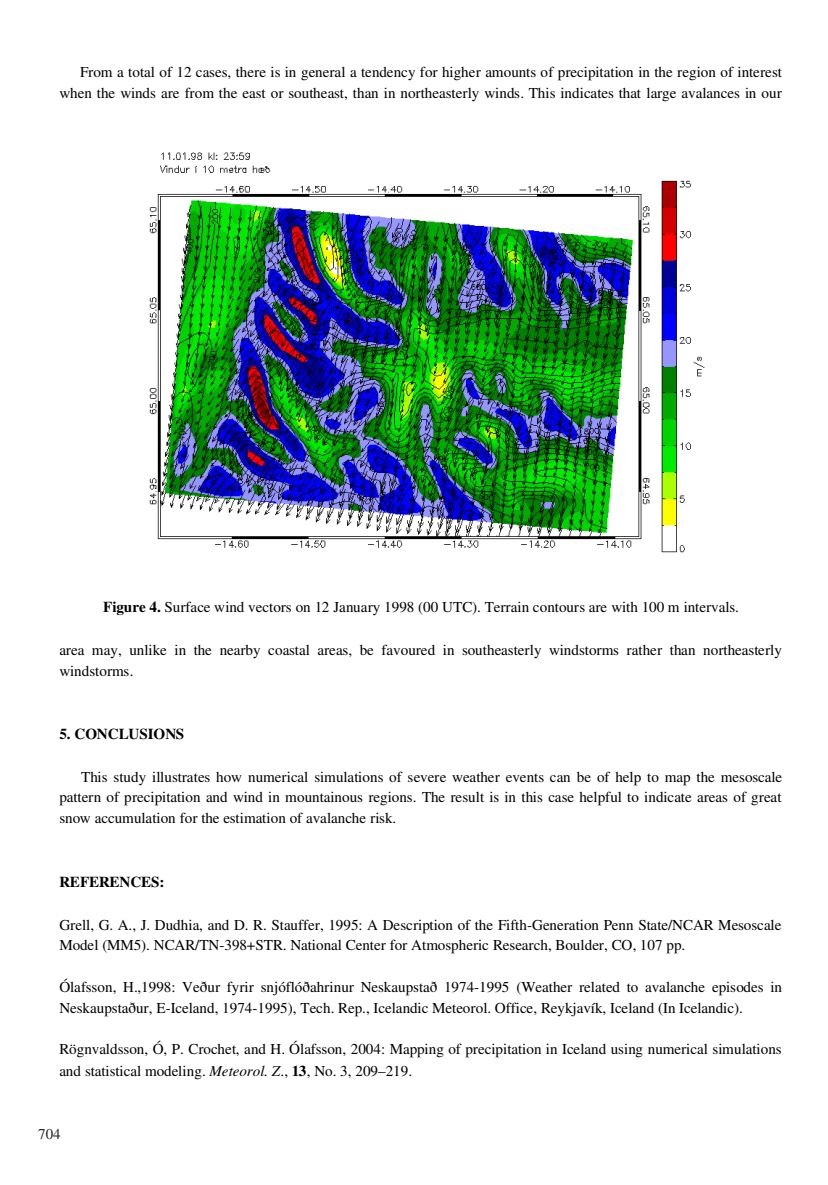
<style>
.page{position:relative;width:828px;height:1185px;background:#fff}
.page>*{position:absolute;margin:0;border:0;box-sizing:border-box;transform-origin:0 0}
.t1{font:15.15px/20.9px "Nimbus Roman No 9 L";color:#000}
.t2{font:500 15.15px "Nimbus Rom No 9 L";letter-spacing:-.01em;color:#000}
.t3{font:15px "Times Roman";color:#231f20}
.s1{font-family:"Nimbus Rom No 9 L";font-weight:500}
.s2{font-family:"Nimbus Rom No 9 L";font-style:italic}
</style>
<div class="page">
<img style="left:149px;top:152px;width:556px;height:401px">
<p class="t1" style="left:59px;top:63px;width:724px;text-align:right">From a total of 12 cases, there is in general a tendency for higher amounts of precipitation in the region of interest when the winds are from the east or southeast, than in northeasterly winds. This indicates that large avalances in our</p>
<p class="t1" style="left:103px;top:598px;width:637px"><span class="s1">Figure 4.</span> Surface wind vectors on 12 January 1998 (00 UTC). Terrain contours are with 100 m intervals.</p>
<p class="t1" style="left:59px;top:641px;width:724px">area may, unlike in the nearby coastal areas, be favoured in southeasterly windstorms rather than northeasterly windstorms.</p>
<p class="t2" style="left:59px;top:725px;width:126px">5. CONCLUSIONS</p>
<p class="t1" style="left:59px;top:767px;width:724px;text-align:justify;text-indent:22px">This study illustrates how numerical simulations of severe weather events can be of help to map the mesoscale pattern of precipitation and wind in mountainous regions. The result is in this case helpful to indicate areas of great snow accumulation for the estimation of avalanche risk.</p>
<p class="t2" style="left:59px;top:873px;width:107px">REFERENCES:</p>
<p class="t1" style="left:59px;top:916px;width:724px">Grell, G. A., J. Dudhia, and D. R. Stauffer, 1995: A Description of the Fifth-Generation Penn State/NCAR Mesoscale<br>Model (MM5). NCAR/TN-398+STR. National Center for Atmospheric Research, Boulder, CO, 107 pp.</p>
<p class="t1" style="left:59px;top:978px;width:724px">Ólafsson, H.,1998: Veður fyrir snjóflóðahrinur Neskaupstað 1974-1995 (Weather related to avalanche episodes in<br>Neskaupstaður, E-Iceland, 1974-1995), Tech. Rep., Icelandic Meteorol. Office, Reykjavík, Iceland (In Icelandic).</p>
<p class="t1" style="left:59px;top:1040px;width:724px;line-height:21.6px">Rögnvaldsson, Ó, P. Crochet, and H. Ólafsson, 2004: Mapping of precipitation in Iceland using numerical simulations and statistical modeling. <span class="s2">Meteorol. Z</span>., <span class="s1">13</span>, No. 3, 209–219.</p>
<p class="t3" style="left:38px;top:1128px;width:24px">704</p>
</div>
